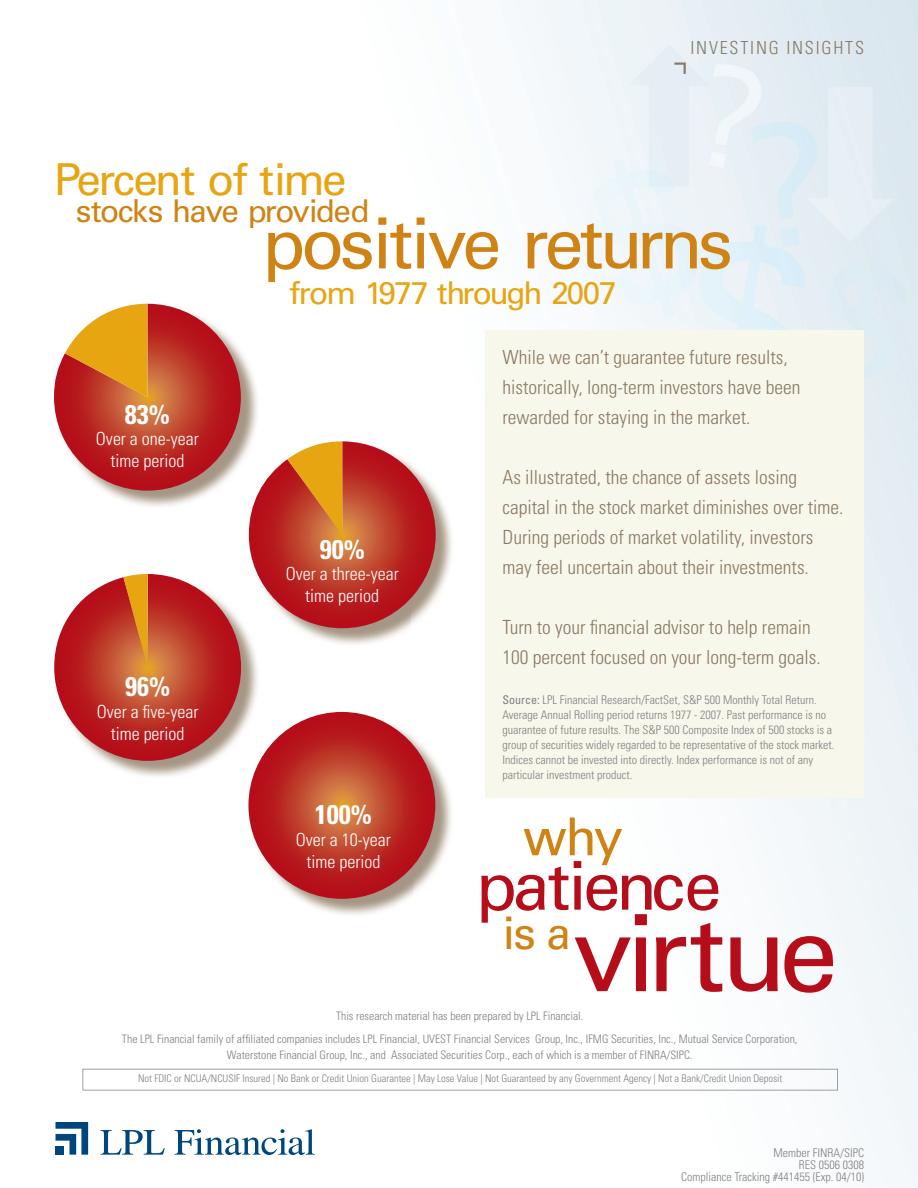
<style>
.page{position:relative;width:918px;height:1188px;background:#fff}
.page>*{position:absolute;margin:0;border:0;box-sizing:border-box;transform-origin:0 0}
.t1{font:106.95px "Univers";letter-spacing:-.06em;color:#b50e1a}
.t2{font:70.65px "Univers";letter-spacing:-.06em;color:#d08315}
.t3{font:67.5px "Univers";letter-spacing:-.06em;color:#b50e1a}
.t4{font:52.35px "Univers";color:#d08315}
.t5{font:45px "Univers";color:#d08315}
.t6{font:43.95px "Univers";letter-spacing:-.06em;color:#e7a512}
.t7{font:31.35px "Univers";letter-spacing:-.05em;color:#e7a512}
.t8{font:31.35px "Univers";letter-spacing:-.05em;color:#d08315}
.t9{font:700 condensed 27px "Univers";color:#fff}
.t10{font:300 condensed 19.5px/30px "Univers";color:#8a7966}
.t11{font:300 condensed 18px/21.6px "Univers";color:#fff;text-align:center}
.t12{font:300 condensed 18px "Univers";letter-spacing:.1em;color:#8a7966}
.t13{font:300 condensed 12px/15px "Univers";color:#808083;text-align:right}
.t14{font:300 condensed 11.7px/22.8px "Univers";color:#808083;text-align:center}
.t15{font:300 condensed 10.5px "Univers";color:#808083}
.s1{font-weight:400}
</style>
<div class="page">
<div style="left:486px;top:330px;width:378px;height:468px;background:#f8f7eb"></div>
<svg style="left:674px;top:63px;width:12px;height:11px"></svg>
<svg style="left:100px;top:1130px;width:65px;height:25px"></svg>
<svg style="left:174px;top:1129px;width:141px;height:26px"></svg>
<svg style="left:56px;top:1122px;width:32px;height:33px"></svg>
<div style="left:56px;top:1146px;width:8px;height:9px;background:#00467e"></div>
<img style="left:106px;top:353px;width:347px;height:542px">
<img style="left:105px;top:667px;width:307px;height:248px">
<svg style="left:248px;top:712px;width:187px;height:187px;background:#bb2e26"></svg>
<svg style="left:54px;top:304px;width:187px;height:187px;background:#cb664b"></svg>
<svg style="left:249px;top:441px;width:187px;height:187px;background:#c95f4c"></svg>
<svg style="left:54px;top:574px;width:187px;height:187px;background:#c7594d"></svg>
<svg style="left:82px;top:1069px;width:756px;height:21px"></svg>
<h3 class="t12" style="left:690px;top:41px;width:175px">INVESTING INSIGHTS</h3>
<h3 class="t6" style="left:54px;top:163px;width:294px">Percent of time</h3>
<h2 class="t2" style="left:262px;top:217px;width:472px">positive returns</h2>
<h3 class="t8" style="left:76px;top:199px;width:295px">stocks have provided</h3>
<h3 class="t7" style="left:289px;top:281px;width:329px">from 1977 through 2007</h3>
<h3 class="t9" style="left:125px;top:404px;width:46px">83%</h3>
<h3 class="t11" style="left:96px;top:430px;width:104px">Over a one-year time period</h3>
<h3 class="t9" style="left:125px;top:677px;width:46px">96%</h3>
<h3 class="t11" style="left:97px;top:703px;width:103px">Over a five-year time period</h3>
<h3 class="t9" style="left:320px;top:539px;width:46px">90%</h3>
<h3 class="t11" style="left:286px;top:565px;width:114px">Over a three-year time period</h3>
<h3 class="t9" style="left:315px;top:805px;width:58px">100%</h3>
<h3 class="t11" style="left:296px;top:831px;width:96px">Over a 10-year time period</h3>
<h3 class="t10" style="left:502px;top:344px;width:299px">While we can’t guarantee future results, historically, long-term investors have been rewarded for staying in the market.</h3>
<h3 class="t10" style="left:502px;top:464px;width:343px">As illustrated, the chance of assets losing capital in the stock market diminishes over time.<br>During periods of market volatility, investors may feel uncertain about their investments.</h3>
<h3 class="t10" style="left:502px;top:614px;width:320px">Turn to your financial advisor to help remain<br>100 percent focused on your long-term goals.</h3>
<p class="t13" style="left:502px;top:694px;width:333px;text-align:left"><span class="s1">Source:</span> LPL Financial Research/FactSet, S&amp;P 500 Monthly Total Return.<br>Average Annual Rolling period returns 1977 - 2007. Past performance is no guarantee of future results. The S&amp;P 500 Composite Index of 500 stocks is a group of securities widely regarded to be representative of the stock market.<br>Indices cannot be invested into directly. Index performance is not of any particular investment product.</p>
<h3 class="t4" style="left:523px;top:817px;width:102px">why</h3>
<h3 class="t3" style="left:476px;top:861px;width:247px">patience</h3>
<h1 class="t1" style="left:573px;top:914px;width:266px">virtue</h1>
<h3 class="t5" style="left:503px;top:916px;width:70px">is a</h3>
<p class="t14" style="left:122px;top:1006px;width:677px">This research material has been prepared by LPL Financial.<br>The LPL Financial family of affiliated companies includes LPL Financial, UVEST Financial Services Group, Inc., IFMG Securities, Inc., Mutual Service Corporation,</p>
<p class="t14" style="left:227px;top:1045px;width:467px">Waterstone Financial Group, Inc., and Associated Securities Corp., each of which is a member of FINRA/SIPC.</p>
<p class="t15" style="left:138px;top:1075px;width:646px">Not FDIC or NCUA/NCUSIF Insured | No Bank or Credit Union Guarantee | May Lose Value | Not Guaranteed by any Government Agency | Not a Bank/Credit Union Deposit</p>
<p class="t13" style="left:681px;top:1148px;width:184px;line-height:12px">Member FINRA/SIPC<br>RES 0506 0308<br>Compliance Tracking #441455 (Exp. 04/10)</p>
</div>
